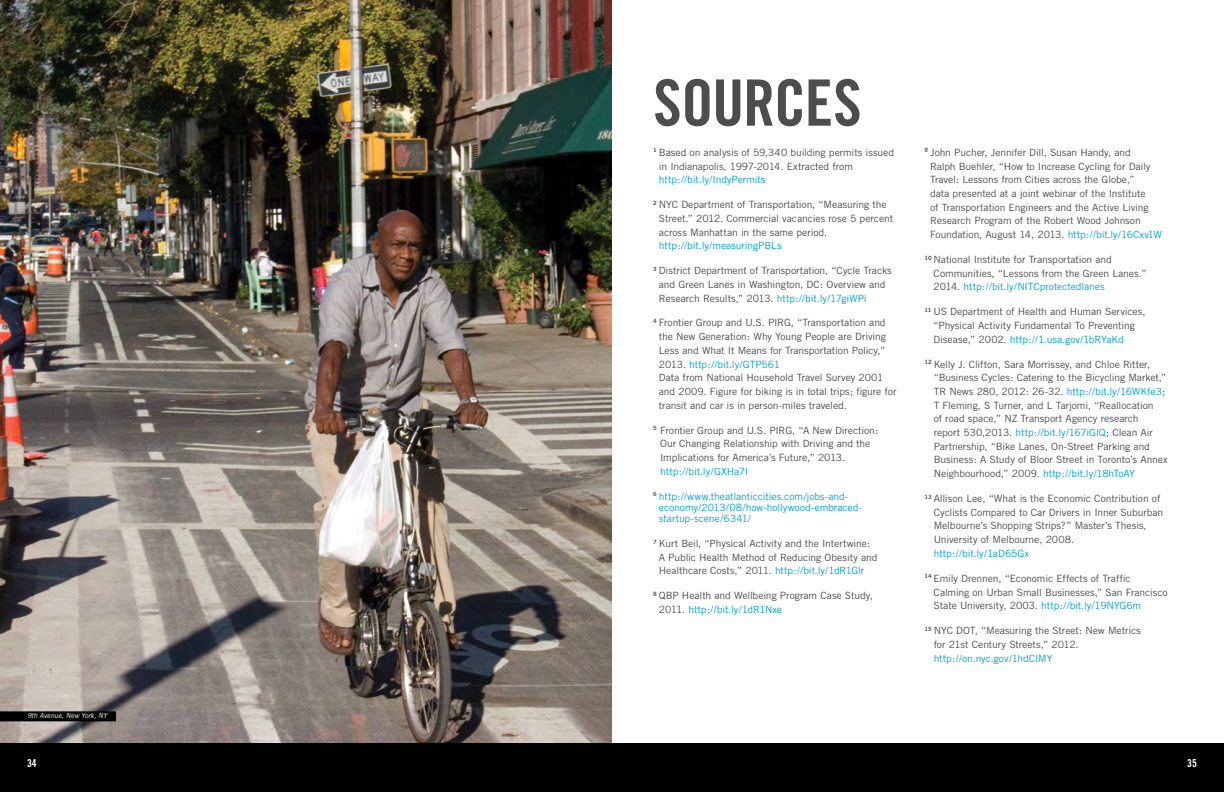
<style>
.page{position:relative;width:1224px;height:792px;background:#fff}
.page>*{position:absolute;margin:0;border:0;box-sizing:border-box;transform-origin:0 0}
.t1{font:64px "Trade Gothic Bold Cond Twenty";letter-spacing:-.015em;color:#4d4d4f}
.t2{font:10.9px "Trade Gothic Bold Cond Twenty";color:#fff}
.t3{font:10px/13.7px "Trade Gothic";letter-spacing:-.01em;color:#4d4d4f;scale:1.04 1}
.t4{font:10px/11.2px "Trade Gothic";letter-spacing:-.01em;color:#00a0dd;scale:1.04 1}
.t5{font:italic 7px "Trade Gothic";color:#fff}
.s1{color:#00a0dd}
</style>
<div class="page">
<div style="left:0;top:743px;width:1224px;height:49px;background:#000"></div>
<img style="left:0;top:0;width:612px;height:743px">
<div style="left:0;top:711px;width:116px;height:10px;background:#000"></div>
<p class="t5" style="left:27px;top:711px;width:82px">9th Avenue, New York, NY</p>
<h1 class="t1" style="left:653px;top:64px;width:210px">SOURCES</h1>
<p class="t3" style="left:659px;top:145px;width:228px;text-indent:-6px"><sup>1</sup> Based on analysis of 59,340 building permits issued in Indianapolis, 1997-2014. Extracted from</p>
<p class="t4" style="left:659px;top:174px;width:104px">http://bit.ly/IndyPermits</p>
<p class="t3" style="left:659px;top:198px;width:227px;text-indent:-6px"><sup>2</sup> NYC Department of Transportation, “Measuring the<br>Street.” 2012. Commercial vacancies rose 5 percent across Manhattan in the same period.</p>
<p class="t4" style="left:659px;top:240px;width:120px">http://bit.ly/measuringPBLs</p>
<p class="t3" style="left:659px;top:264px;width:226px;text-indent:-6px"><sup>3</sup> District Department of Transportation, “Cycle Tracks and Green Lanes in Washington, DC: Overview and<br>Research Results,” 2013. <span class="s1">http://bit.ly/17giWPi</span></p>
<p class="t3" style="left:659px;top:316px;width:230px;text-indent:-6px"><sup>4</sup> Frontier Group and U.S. PIRG, “Transportation and the New Generation: Why Young People are Driving Less and What It Means for Transportation Policy,” 2013. <span class="s1">http://bit.ly/GTP561<br></span>Data from National Household Travel Survey 2001 and 2009. Figure for biking is in total trips; figure for transit and car is in person-miles traveled.</p>
<p class="t3" style="left:660px;top:423px;width:211px;text-indent:-7px"><sup>5</sup> Frontier Group and U.S. PIRG, “A New Direction:<br>Our Changing Relationship with Driving and the<br>Implications for America’s Future,” 2013.</p>
<p class="t4" style="left:660px;top:465px;width:86px">http://bit.ly/GXHa7I</p>
<p class="t4" style="left:659px;top:490px;width:197px;text-indent:-6px"><sup>6</sup> http://www.theatlanticcities.com/jobs-and&shy;economy/2013/08/how-hollywood-embraced&shy;startup-scene/6341/</p>
<p class="t3" style="left:659px;top:536px;width:212px;text-indent:-6px"><sup>7</sup> Kurt Beil, “Physical Activity and the Intertwine:<br>A Public Health Method of Reducing Obesity and<br>Healthcare Costs,” 2011. <span class="s1">http://bit.ly/1dR1Glr</span></p>
<p class="t3" style="left:659px;top:589px;width:207px;text-indent:-6px"><sup>8</sup> QBP Health and Wellbeing Program Case Study,<br>2011. <span class="s1">http://bit.ly/1dR1Nxe</span></p>
<p class="t3" style="left:930px;top:145px;width:225px;text-indent:-6px"><sup>9</sup> John Pucher, Jennifer Dill, Susan Handy, and<br>Ralph Buehler, “How to Increase Cycling for Daily Travel: Lessons from Cities across the Globe,”<br>data presented at a joint webinar of the Institute<br>of Transportation Engineers and the Active Living Research Program of the Robert Wood Johnson Foundation, August 14, 2013. <span class="s1">http://bit.ly/16Cxv1W</span></p>
<p class="t3" style="left:934px;top:252px;width:206px;text-indent:-9px"><sup>10</sup> National Institute for Transportation and<br>Communities, “Lessons from the Green Lanes.”<br>2014. <span class="s1">http://bit.ly/NITCprotectedlanes</span></p>
<p class="t3" style="left:933px;top:305px;width:206px;text-indent:-9px"><sup>11</sup> US Department of Health and Human Services, “Physical Activity Fundamental To Preventing<br>Disease,” 2002. <span class="s1">http://1.usa.gov/1bRYaKd</span></p>
<p class="t3" style="left:934px;top:357px;width:226px;text-indent:-9px"><sup>12</sup> Kelly J. Clifton, Sara Morrissey, and Chloe Ritter, “Business Cycles: Catering to the Bicycling Market,” TR News 280, 2012: 26-32. <span class="s1">http://bit.ly/16WKfe3</span>; T Fleming, S Turner, and L Tarjomi, “Reallocation<br>of road space,” NZ Transport Agency research report 530,2013. <span class="s1">http://bit.ly/167iGlQ</span>; Clean Air Partnership, “Bike Lanes, On-Street Parking and Business: A Study of Bloor Street in Toronto’s Annex Neighbourhood,” 2009. <span class="s1">http://bit.ly/18hToAY</span></p>
<p class="t3" style="left:934px;top:492px;width:222px;text-indent:-9px"><sup>13</sup> Allison Lee, “What is the Economic Contribution of Cyclists Compared to Car Drivers in Inner Suburban Melbourne’s Shopping Strips?” Master’s Thesis, University of Melbourne, 2008.</p>
<p class="t4" style="left:934px;top:548px;width:93px">http://bit.ly/1aD65Gx</p>
<p class="t3" style="left:934px;top:571px;width:227px;text-indent:-9px"><sup>14</sup> Emily Drennen, “Economic Effects of Traffic<br>Calming on Urban Small Businesses,” San Francisco<br>State University, 2003. <span class="s1">http://bit.ly/19NYG6m</span></p>
<p class="t3" style="left:934px;top:624px;width:201px;text-indent:-9px"><sup>15</sup> NYC DOT, “Measuring the Street: New Metrics for 21st Century Streets,” 2012.</p>
<p class="t4" style="left:934px;top:652px;width:116px">http://on.nyc.gov/1hdCIMY</p>
<p class="t2" style="left:27px;top:757px;width:11px">34</p>
<p class="t2" style="left:1187px;top:757px;width:11px">35</p>
</div>
